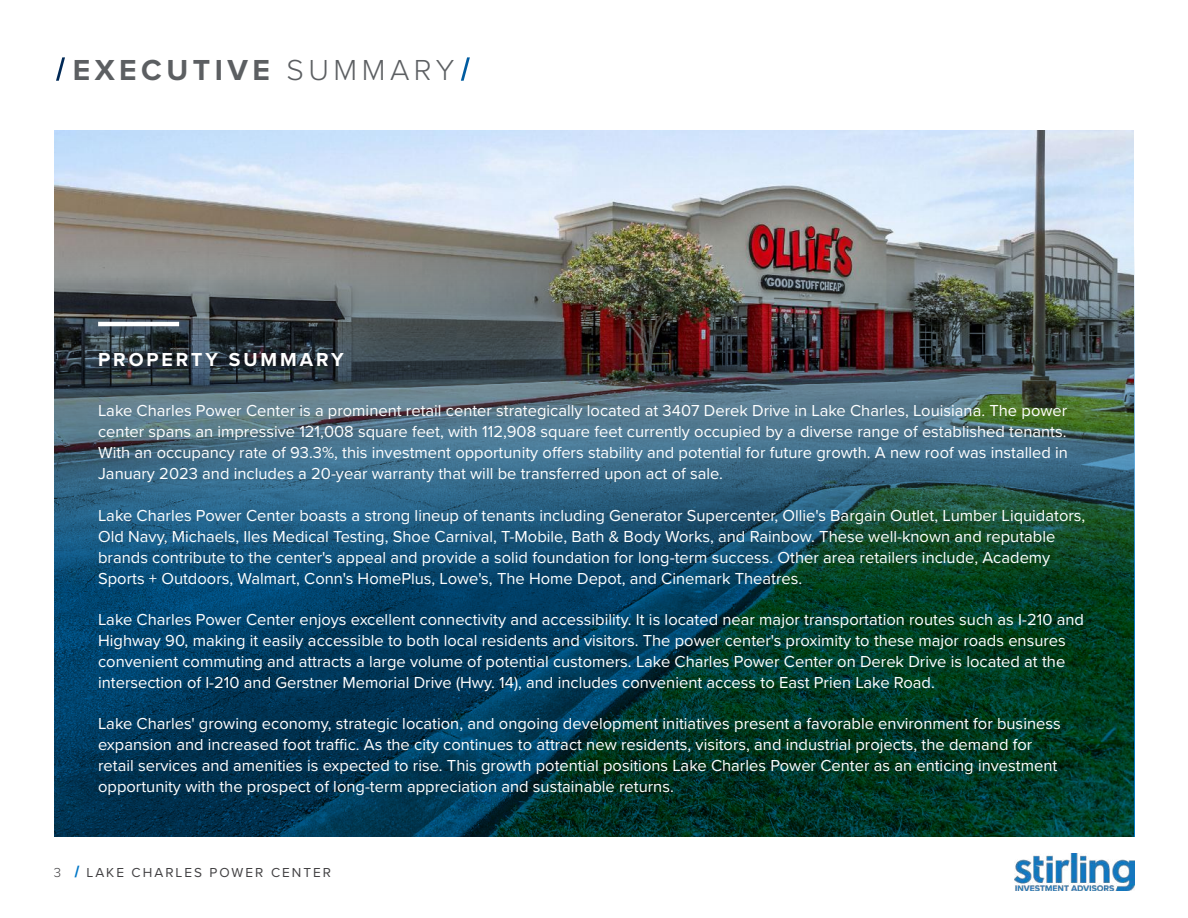
<style>
.page{position:relative;width:1188px;height:918px;background:#fff}
.page>*{position:absolute;margin:0;border:0;box-sizing:border-box;transform-origin:0 0}
.t1{font:700 30px "Proxima Nova";letter-spacing:.15em;color:#5c5f62}
.t2{font:700 19.5px "Proxima Nova";letter-spacing:.15em;color:#fff}
.t3{font:16.5px/21px "Proxima Nova";color:#fff}
.t4{font:13.5px "Proxima Nova";letter-spacing:.15em;color:#414042}
.s1{font-style:italic;font-size:33px;color:#fff}
.s2{font-weight:300}
.s3{font-family:"Proxima Nova Extrabld";font-style:italic;font-size:16.5px;color:#0077c7}
</style>
<div class="page">
<img style="left:54px;top:131px;width:1080px;height:116px">
<img style="left:54px;top:247px;width:1081px;height:590px">
<hr style="left:98px;top:322px;width:81px;height:4px;background:#fff">
<img style="left:1014px;top:853px;width:121px;height:38px">
<h1 class="t1" style="left:54px;top:48px;width:426px"><span class="s1">|</span>EXECUTIVE <span class="s2">SUMMARY</span><span class="s1">|</span></h1>
<p class="t2" style="left:98px;top:345px;width:247px">PROPERTY SUMMARY</p>
<p class="t3" style="left:98px;top:400px;width:971px;text-align:justify">Lake Charles Power Center is a prominent retail center strategically located at 3407 Derek Drive in Lake Charles, Louisiana. The power center spans an impressive 121,008 square feet, with 112,908 square feet currently occupied by a diverse range of established tenants.<br>With an occupancy rate of 93.3%, this investment opportunity offers stability and potential for future growth. A new roof was installed in January 2023 and includes a 20-year warranty that will be transferred upon act of sale.</p>
<p class="t3" style="left:98px;top:504px;width:989px">Lake Charles Power Center boasts a strong lineup of tenants including Generator Supercenter, Ollie's Bargain Outlet, Lumber Liquidators, Old Navy, Michaels, Iles Medical Testing, Shoe Carnival, T-Mobile, Bath &amp; Body Works, and Rainbow. These well-known and reputable brands contribute to the center's appeal and provide a solid foundation for long-term success. Other area retailers include, Academy Sports + Outdoors, Walmart, Conn's HomePlus, Lowe's, The Home Depot, and Cinemark Theatres.</p>
<p class="t3" style="left:98px;top:608px;width:987px">Lake Charles Power Center enjoys excellent connectivity and accessibility. It is located near major transportation routes such as I-210 and Highway 90, making it easily accessible to both local residents and visitors. The power center's proximity to these major roads ensures convenient commuting and attracts a large volume of potential customers. Lake Charles Power Center on Derek Drive is located at the intersection of I-210 and Gerstner Memorial Drive (Hwy. 14), and includes convenient access to East Prien Lake Road.</p>
<p class="t3" style="left:98px;top:712px;width:964px">Lake Charles' growing economy, strategic location, and ongoing development initiatives present a favorable environment for business expansion and increased foot traffic. As the city continues to attract new residents, visitors, and industrial projects, the demand for retail services and amenities is expected to rise. This growth potential positions Lake Charles Power Center as an enticing investment opportunity with the prospect of long-term appreciation and sustainable returns.</p>
<p class="t4" style="left:54px;top:862px;width:279px"><span class="s2">3</span> <span class="s3">|</span> LAKE CHARLES POWER CENTER</p>
</div>
